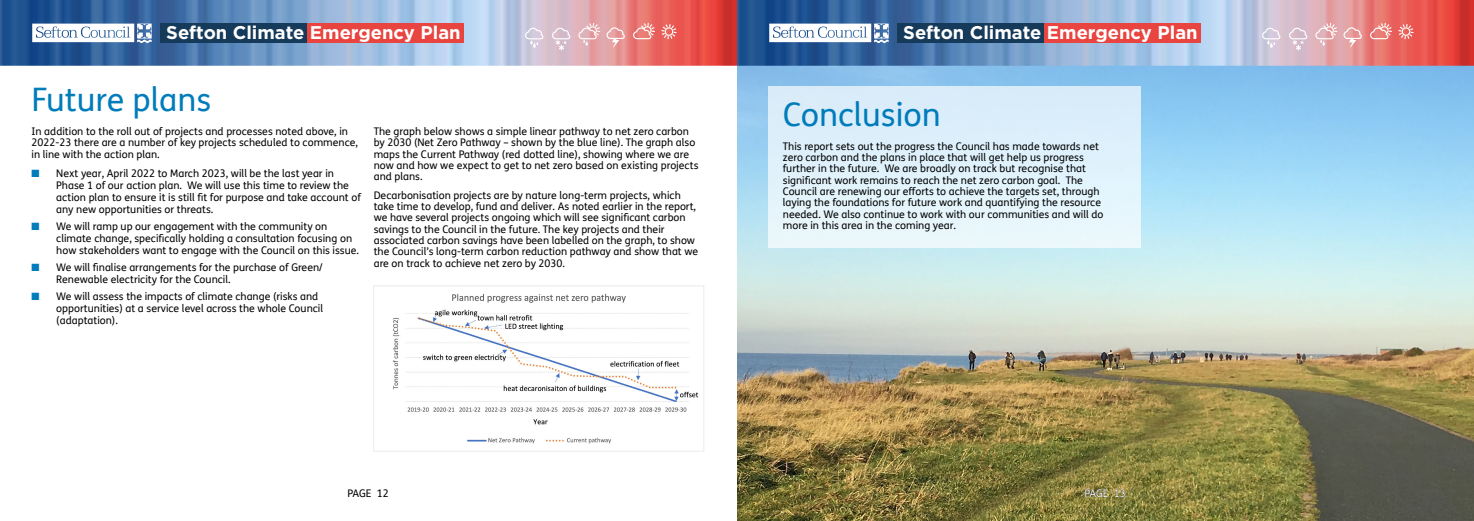
<style>
.page{position:relative;width:1474px;height:521px;background:#fff}
.page>*{position:absolute;margin:0;border:0;box-sizing:border-box;transform-origin:0 0}
.heading_1{font:32.38px "FS Me";color:#007cbb}
.t1{font:700 18.38px "Gotham";color:#fff}
.t2{font:10.5px/11.3px "FS Me";color:#000}
.t3{font:10.5px "FS Me";color:#fff}
.s1{color:#007cbb}
</style>
<div class="page">
<img style="left:737px;top:66px;width:736px;height:455px">
<img style="left:0;top:0;width:1473px;height:66px">
<svg style="left:32px;top:24px;width:120px;height:19px"></svg>
<svg style="left:769px;top:24px;width:119px;height:19px"></svg>
<div style="left:160px;top:23px;width:147px;height:19px;background:#163a5a"></div>
<div style="left:897px;top:23px;width:147px;height:19px;background:#163a5a"></div>
<div style="left:307px;top:23px;width:157px;height:19px;background:#e94540"></div>
<div style="left:1044px;top:23px;width:156px;height:19px;background:#e94540"></div>
<svg style="left:661px;top:24px;width:15px;height:15px"></svg>
<svg style="left:552px;top:28px;width:18px;height:23px"></svg>
<svg style="left:633px;top:23px;width:22px;height:16px"></svg>
<svg style="left:578px;top:23px;width:22px;height:22px"></svg>
<svg style="left:606px;top:27px;width:19px;height:20px"></svg>
<svg style="left:525px;top:28px;width:18px;height:20px"></svg>
<svg style="left:1398px;top:24px;width:15px;height:15px"></svg>
<svg style="left:1288px;top:28px;width:19px;height:23px"></svg>
<svg style="left:1369px;top:23px;width:22px;height:16px"></svg>
<svg style="left:1315px;top:23px;width:22px;height:22px"></svg>
<svg style="left:1343px;top:27px;width:18px;height:20px"></svg>
<svg style="left:1261px;top:28px;width:19px;height:20px"></svg>
<div style="left:768px;top:87px;width:373px;height:161px;background:#e0f2fb"></div>
<img style="left:374px;top:286px;width:330px;height:165px">
<h2 class="t1" style="left:166px;top:20px;width:296px">Sefton Climate Emergency Plan</h2>
<h2 class="t1" style="left:903px;top:20px;width:296px">Sefton Climate Emergency Plan</h2>
<p class="heading_1" style="left:32px;top:77px;width:181px">Future plans</p>
<p class="t2" style="left:32px;top:125px;width:328px">In addition to the roll out of projects and processes noted above, in<br>2022-23 there are a number of key projects scheduled to commence, in line with the action plan.</p>
<p class="t2" style="left:56px;top:167px;width:306px;line-height:12.1px;text-indent:-25px"><span class="s1">■</span> Next year, April 2022 to March 2023, will be the last year in Phase 1 of our action plan. We will use this time to review the action plan to ensure it is still fit for purpose and take account of any new opportunities or threats.</p>
<p class="t2" style="left:56px;top:220px;width:304px;line-height:12.1px;text-indent:-25px"><span class="s1">■</span> We will ramp up our engagement with the community on climate change, specifically holding a consultation focusing on how stakeholders want to engage with the Council on this issue.</p>
<p class="t2" style="left:56px;top:261px;width:268px;line-height:12.1px;text-indent:-25px"><span class="s1">■</span> We will finalise arrangements for the purchase of Green/<br>Renewable electricity for the Council.</p>
<p class="t2" style="left:56px;top:290px;width:268px;line-height:12.1px;text-indent:-25px"><span class="s1">■</span> We will assess the impacts of climate change (risks and opportunities) at a service level across the whole Council (adaptation).</p>
<p class="t2" style="left:374px;top:125px;width:326px">The graph below shows a simple linear pathway to net zero carbon by 2030 (Net Zero Pathway – shown by the blue line). The graph also maps the Current Pathway (red dotted line), showing where we are now and how we expect to get to net zero based on existing projects and plans.</p>
<p class="t2" style="left:374px;top:189px;width:326px">Decarbonisation projects are by nature long-term projects, which take time to develop, fund and deliver. As noted earlier in the report, we have several projects ongoing which will see significant carbon savings to the Council in the future. The key projects and their associated carbon savings have been labelled on the graph, to show the Council’s long-term carbon reduction pathway and show that we are on track to achieve net zero by 2030.</p>
<p class="t2" style="left:347px;top:488px;width:43px">PAGE 12</p>
<p class="heading_1" style="left:783px;top:92px;width:159px">Conclusion</p>
<p class="t2" style="left:783px;top:140px;width:322px">This report sets out the progress the Council has made towards net zero carbon and the plans in place that will get help us progress further in the future. We are broadly on track but recognise that significant work remains to reach the net zero carbon goal. The Council are renewing our efforts to achieve the targets set, through laying the foundations for future work and quantifying the resource needed. We also continue to work with our communities and will do more in this area in the coming year.</p>
<p class="t3" style="left:1084px;top:486px;width:43px">PAGE 13</p>
</div>
